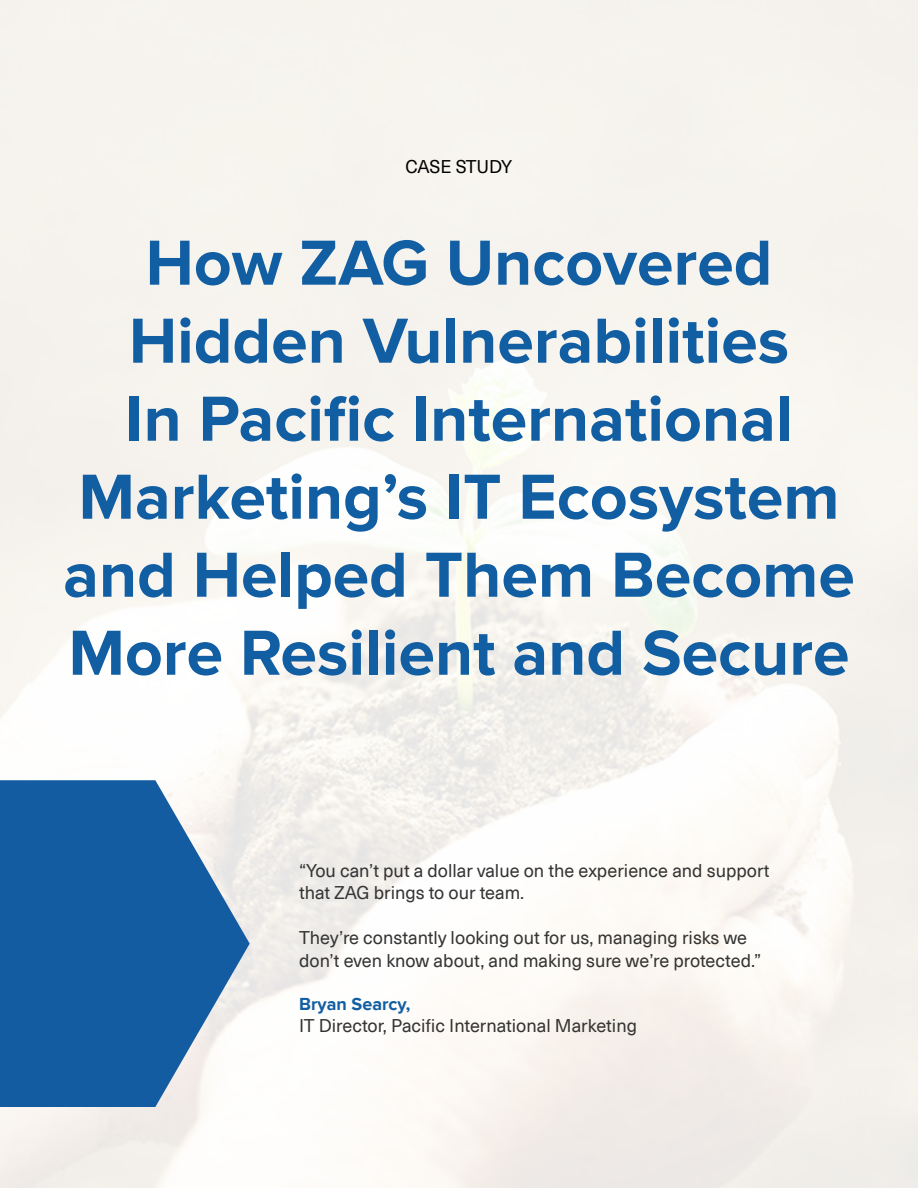
<style>
.page{position:relative;width:918px;height:1188px;background:#fff}
.page>*{position:absolute;margin:0;border:0;box-sizing:border-box;transform-origin:0 0}
.t1{font:700 66px/78px "Proxima Nova";color:#125ea3;text-align:center}
.t2{font:18px/22.5px "Neue Haas Unica Pro";color:#343433}
.t3{font:700 18px "Proxima Nova";color:#125ea3}
.t4{font:18px "Neue Haas Unica Pro";letter-spacing:-.02em;color:#000}
</style>
<div class="page">
<div style="left:0;top:0;width:918px;height:1188px;background:linear-gradient(to right,#f8f6f2,#f7f4ef)"></div>
<svg style="left:0;top:780px;width:250px;height:327px;background:#3a75ae"></svg>
<p class="t4" style="left:406px;top:156px;width:108px">CASE STUDY</p>
<h1 class="t1" style="left:63px;top:225px;width:793px">How ZAG Uncovered<br>Hidden Vulnerabilities<br>In Pacific International<br>Marketing’s IT Ecosystem and Helped Them Become<br>More Resilient and Secure</h1>
<p class="t2" style="left:299px;top:859px;width:472px">“You can’t put a dollar value on the experience and support that ZAG brings to our team.</p>
<p class="t2" style="left:299px;top:927px;width:464px">They’re constantly looking out for us, managing risks we don’t even know about, and making sure we’re protected.”</p>
<p class="t3" style="left:299px;top:993px;width:113px">Bryan Searcy,</p>
<p class="t2" style="left:299px;top:1015px;width:339px">IT Director, Pacific International Marketing</p>
</div>
